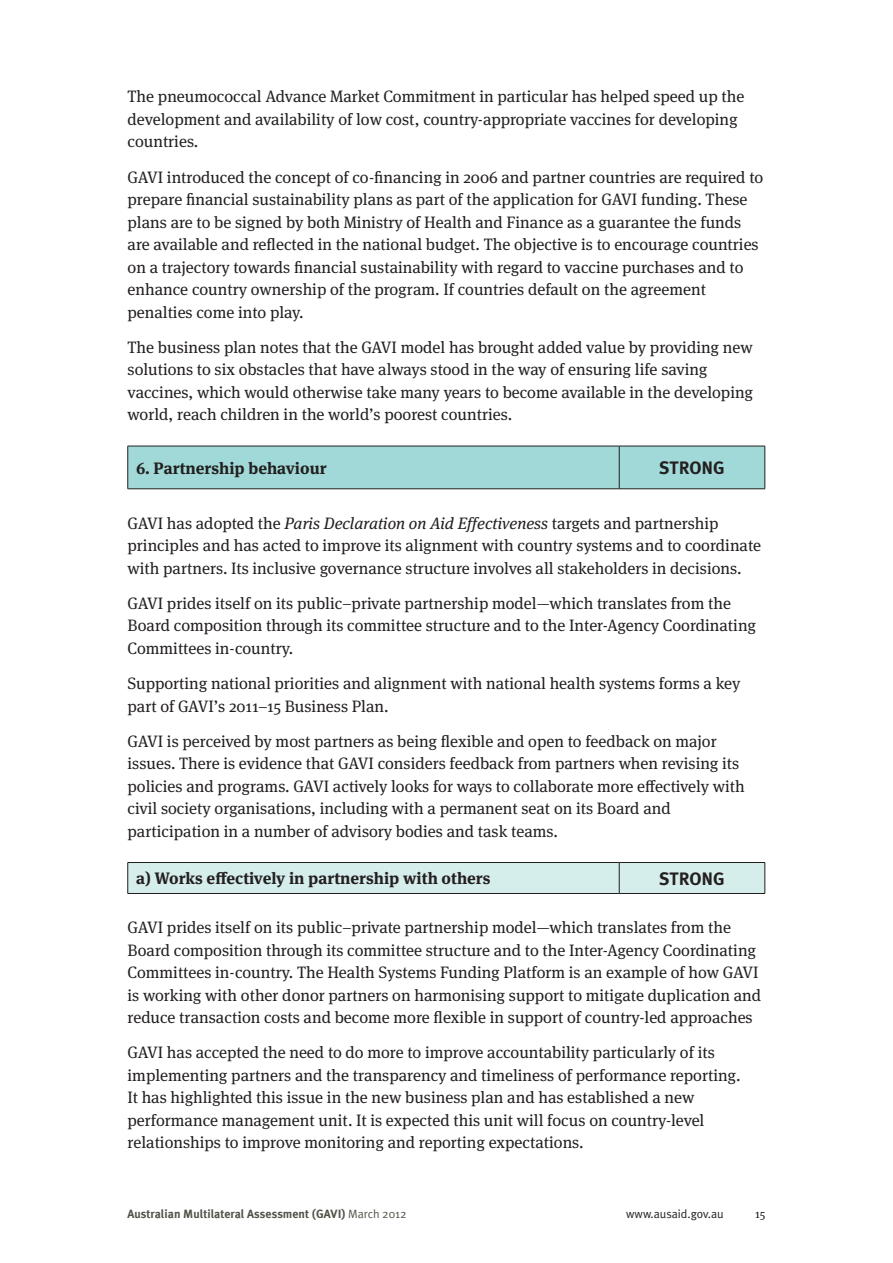
<style>
.page{position:relative;width:893px;height:1263px;background:#fff}
.page>*{position:absolute;margin:0;border:0;box-sizing:border-box;transform-origin:0 0}
._08bbbb_RIGHT_COLUMN{font:700 18px "Meta Plus";color:#231f20}
._04__BODY_TEXT{font:16.5px/22.5px "Meta Serif OT";color:#231f20}
._04__BODY_TEXT-2{font:700 16.5px "Meta Serif OT";color:#231f20}
.t1{font:700 12px "Meta Plus";color:#53534a}
.t2{font:12px "Meta Plus Normal";color:#231f20}
.t3{font:12px "Meta Serif OT";color:#231f20}
.s1{font-style:italic}
.s2{font-family:"Meta Plus Normal";font-weight:400}
</style>
<div class="page">
<div style="left:128px;top:447px;width:637px;height:41px;background:#a0d9d7"></div>
<hr style="left:619px;top:446px;width:1px;height:43px;background:#231f20">
<hr style="left:128px;top:446px;width:491px;height:1px;background:#231f20">
<hr style="left:127px;top:446px;width:1px;height:43px;background:#231f20">
<hr style="left:619px;top:446px;width:146px;height:1px;background:#231f20">
<hr style="left:765px;top:446px;width:1px;height:43px;background:#231f20">
<hr style="left:128px;top:488px;width:491px;height:1px;background:#231f20">
<hr style="left:619px;top:488px;width:146px;height:1px;background:#231f20">
<div style="left:128px;top:863px;width:637px;height:30px;background:#d5edeb"></div>
<hr style="left:619px;top:863px;width:1px;height:30px;background:#231f20">
<hr style="left:128px;top:862px;width:491px;height:1px;background:#231f20">
<hr style="left:127px;top:863px;width:1px;height:30px;background:#231f20">
<hr style="left:619px;top:862px;width:146px;height:1px;background:#231f20">
<hr style="left:765px;top:863px;width:1px;height:30px;background:#231f20">
<hr style="left:128px;top:893px;width:491px;height:1px;background:#231f20">
<hr style="left:619px;top:893px;width:146px;height:1px;background:#231f20">
<p class="_04__BODY_TEXT" style="left:128px;top:86px;width:618px">The pneumococcal Advance Market Commitment in particular has helped speed up the development and availability of low cost, country-appropriate vaccines for developing countries.</p>
<p class="_04__BODY_TEXT" style="left:128px;top:166px;width:637px">GAVI introduced the concept of co-financing in 2006 and partner countries are required to prepare financial sustainability plans as part of the application for GAVI funding. These plans are to be signed by both Ministry of Health and Finance as a guarantee the funds are available and reflected in the national budget. The objective is to encourage countries on a trajectory towards financial sustainability with regard to vaccine purchases and to enhance country ownership of the program. If countries default on the agreement penalties come into play.</p>
<p class="_04__BODY_TEXT" style="left:128px;top:336px;width:627px">The business plan notes that the GAVI model has brought added value by providing new solutions to six obstacles that have always stood in the way of ensuring life saving vaccines, which would otherwise take many years to become available in the developing world, reach children in the world’s poorest countries.</p>
<p class="_04__BODY_TEXT-2" style="left:136px;top:458px;width:192px">6. Partnership behaviour</p>
<p class="_08bbbb_RIGHT_COLUMN" style="left:659px;top:458px;width:67px">STRONG</p>
<p class="_04__BODY_TEXT" style="left:128px;top:512px;width:635px">GAVI has adopted the <span class="s1">Paris Declaration on Aid Effectiveness</span> targets and partnership principles and has acted to improve its alignment with country systems and to coordinate with partners. Its inclusive governance structure involves all stakeholders in decisions.</p>
<p class="_04__BODY_TEXT" style="left:128px;top:592px;width:630px">GAVI prides itself on its public–private partnership model—which translates from the<br>Board composition through its committee structure and to the Inter-Agency Coordinating<br>Committees in-country.</p>
<p class="_04__BODY_TEXT" style="left:128px;top:672px;width:614px">Supporting national priorities and alignment with national health systems forms a key part of GAVI’s 2011–15 Business Plan.</p>
<p class="_04__BODY_TEXT" style="left:128px;top:730px;width:619px">GAVI is perceived by most partners as being flexible and open to feedback on major issues. There is evidence that GAVI considers feedback from partners when revising its policies and programs. GAVI actively looks for ways to collaborate more effectively with civil society organisations, including with a permanent seat on its Board and participation in a number of advisory bodies and task teams.</p>
<p class="_04__BODY_TEXT-2" style="left:136px;top:869px;width:356px">a) Works effectively in partnership with others</p>
<p class="_08bbbb_RIGHT_COLUMN" style="left:659px;top:868px;width:67px">STRONG</p>
<p class="_04__BODY_TEXT" style="left:128px;top:916px;width:635px">GAVI prides itself on its public–private partnership model—which translates from the Board composition through its committee structure and to the Inter-Agency Coordinating Committees in-country. The Health Systems Funding Platform is an example of how GAVI is working with other donor partners on harmonising support to mitigate duplication and reduce transaction costs and become more flexible in support of country-led approaches</p>
<p class="_04__BODY_TEXT" style="left:128px;top:1042px;width:614px">GAVI has accepted the need to do more to improve accountability particularly of its implementing partners and the transparency and timeliness of performance reporting.<br>It has highlighted this issue in the new business plan and has established a new performance management unit. It is expected this unit will focus on country-level relationships to improve monitoring and reporting expectations.</p>
<p class="t1" style="left:128px;top:1207px;width:280px">Australian Multilateral Assessment (GAVI) <span class="s2">March 2012</span></p>
<p class="t2" style="left:626px;top:1207px;width:99px">www.ausaid.gov.au</p>
<p class="t3" style="left:755px;top:1207px;width:12px">15</p>
</div>
